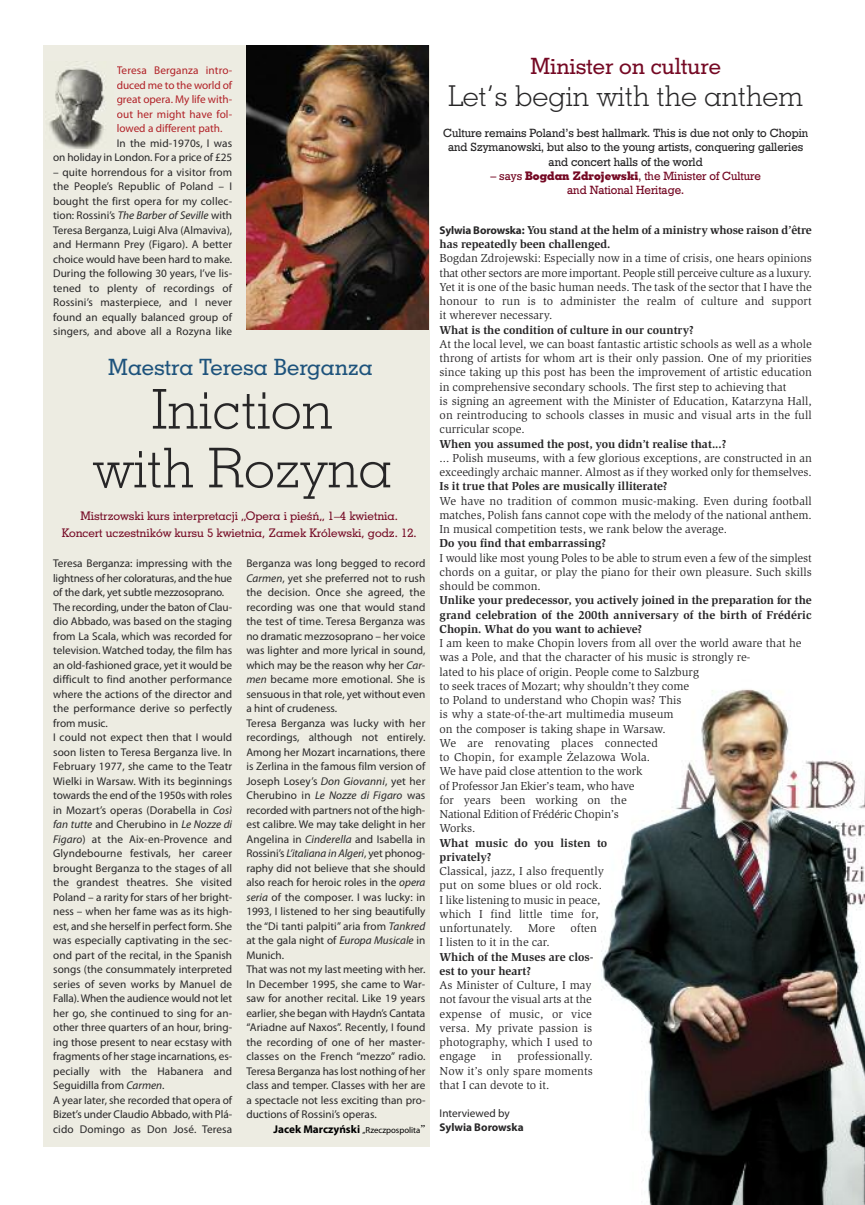
<style>
.page{position:relative;width:865px;height:1205px;background:#fff}
.page>*{position:absolute;margin:0;border:0;box-sizing:border-box;transform-origin:0 0}
.t1{font:55px/58.8px "Geo Slab 703 Lt EU";color:#272627;text-align:center}
.t2{font:28.75px "Geo Slab 703 Lt EU";color:#272627}
.t3{font:22.5px "Geo Slab 703 Md EU";color:#1e537c}
.t4{font:22.5px "Geo Slab 703 Md EU";color:#750924}
.t5{font:11.88px/14.2px "Slimbach Itc TCE";color:#272627;text-align:justify}
.t6{font:700 11.88px/14.2px "Slimbach Itc TCE";color:#272627}
.t7{font:11.88px/14.2px "Geo Slab 712 Md EU";color:#272627;text-align:center}
.t8{font:11.88px/16.5px "Geo Slab 703 Md EU";color:#750924;text-align:center}
.t9{font:11.88px/14px "Geo Slab 712 Md EU";color:#750924;text-align:center}
.t10{font:11.25px/14.5px "Myriad Pro";color:#272627}
.t11{font:11.25px/14.5px "Myriad Pro";color:#b12127;text-align:justify}
.t12{font:700 11.25px "Myriad Pro";color:#000}
.t13{font:700 11.25px "Myriad Pro";color:#272627}
.s1{font-style:italic}
.s2{font-weight:400;font-size:8.75px}
.s3{font-family:"Slimbach Itc TCE";font-weight:400;font-size:11.88px}
.s4{font-family:"Geo Slab 703 X Bd EU"}
.s5{font-family:"Myriad Pro";font-size:11.25px}
.s6{font-family:"Slimbach"}
</style>
<div class="page">
<div style="left:43px;top:45px;width:386px;height:1101px;background:#edece2"></div>
<img style="left:246px;top:46px;width:183px;height:284px">
<img style="left:49px;top:61px;width:56px;height:88px">
<img style="left:601px;top:689px;width:264px;height:516px">
<p class="t11" style="left:117px;top:64px;width:117px">Teresa Berganza intro&shy;duced me to the world of great opera. My life with&shy;out her might have fol&shy;lowed a different path.</p>
<p class="t10" style="left:53px;top:136px;width:180px;text-align:right">In the mid-1970s, I was<br>on holiday in London. For a price of £25</p>
<p class="t10" style="left:53px;top:165px;width:180px;text-align:justify">– quite horrendous for a visitor from the People’s Republic of Poland – I bought the first opera for my collec&shy;tion: Rossini’s <span class="s1">The Barber of Seville</span> with Teresa Berganza, Luigi Alva (Almaviva), and Hermann Prey (Figaro). A better choice would have been hard to make.<br>During the following 30 years, I’ve lis&shy;tened to plenty of recordings of Rossini’s masterpiece, and I never found an equally balanced group of singers, and above all a Rozyna like</p>
<h3 class="t3" style="left:108px;top:354px;width:266px">Maestra Teresa Berganza</h3>
<h1 class="t1" style="left:93px;top:379px;width:300px">Iniction<br>with Rozyna</h1>
<p class="t8" style="left:62px;top:507px;width:356px">Mistrzowski kurs interpretacji „Opera i pieśń„ 1–4 kwietnia.<br>Koncert uczestników kursu 5 kwietnia, Zamek Królewski, godz. 12.</p>
<p class="t10" style="left:53px;top:557px;width:180px">Teresa Berganza: impressing with the lightness of her coloraturas, and the hue of the dark, yet subtle mezzosoprano.<br>The recording, under the baton of Clau&shy;dio Abbado, was based on the staging from La Scala, which was recorded for television. Watched today, the film has an old-fashioned grace, yet it would be difficult to find another performance where the actions of the director and the performance derive so perfectly from music.<br>I could not expect then that I would soon listen to Teresa Berganza live. In February 1977, she came to the Teatr Wielki in Warsaw. With its beginnings towards the end of the 1950s with roles in Mozart’s operas (Dorabella in <span class="s1">Così fan tutte</span> and Cherubino in <span class="s1">Le Nozze di Figaro</span>) at the Aix-en-Provence and Glyndebourne festivals, her career brought Berganza to the stages of all the grandest theatres. She visited Poland – a rarity for stars of her bright&shy;ness – when her fame was as its high&shy;est, and she herself in perfect form. She was especially captivating in the sec&shy;ond part of the recital, in the Spanish songs (the consummately interpreted series of seven works by Manuel de Falla).When the audience would not let her go, she continued to sing for an&shy;other three quarters of an hour, bring&shy;ing those present to near ecstasy with fragments of her stage incarnations, es&shy;pecially with the Habanera and Seguidilla from <span class="s1">Carmen</span>.<br>A year later, she recorded that opera of Bizet’s under Claudio Abbado, with Plá&shy;cido Domingo as Don José. Teresa</p>
<p class="t10" style="left:246px;top:557px;width:181px">Berganza was long begged to record <span class="s1">Carmen</span>, yet she preferred not to rush the decision. Once she agreed, the recording was one that would stand the test of time. Teresa Berganza was no dramatic mezzosoprano – her voice was lighter and more lyrical in sound, which may be the reason why her <span class="s1">Car&shy;men</span> became more emotional. She is sensuous in that role, yet without even a hint of crudeness.<br>Teresa Berganza was lucky with her recordings, although not entirely.<br>Among her Mozart incarnations, there is Zerlina in the famous film version of Joseph Losey’s <span class="s1">Don Giovanni</span>, yet her Cherubino in <span class="s1">Le Nozze di Figaro</span> was recorded with partners not of the high&shy;est calibre. We may take delight in her Angelina in <span class="s1">Cinderella</span> and Isabella in Rossini’s <span class="s1">L’italiana in Algeri</span>, yet phonog&shy;raphy did not believe that she should also reach for heroic roles in the <span class="s1">opera seria</span> of the composer. I was lucky: in 1993, I listened to her sing beautifully the “Di tanti palpiti” aria from <span class="s1">Tankred </span>at the gala night of <span class="s1">Europa Musicale</span> in Munich.<br>That was not my last meeting with her.<br>In December 1995, she came to War&shy;saw for another recital. Like 19 years earlier, she began with Haydn’s Cantata “Ariadne auf Naxos”. Recently, I found the recording of one of her master&shy;classes on the French “mezzo” radio.<br>Teresa Berganza has lost nothing of her class and temper. Classes with her are a spectacle not less exciting than pro&shy;ductions of Rossini’s operas.</p>
<p class="t12" style="left:273px;top:1125px;width:153px">Jacek Marczyński <span class="s2">„Rzeczpospolita</span><span class="s3">”</span></p>
<h3 class="t4" style="left:530px;top:52px;width:192px">Minister on culture</h3>
<h2 class="t2" style="left:448px;top:78px;width:357px">Let’s begin with the anthem</h2>
<p class="t7" style="left:443px;top:126px;width:367px">Culture remains Poland’s best hallmark. This is due not only to Chopin and Szymanowski, but also to the young artists, conquering galleries and concert halls of the world</p>
<p class="t9" style="left:490px;top:169px;width:272px">– says <span class="s4">Bogdan Zdrojewski</span>, the Minister of Culture and National Heritage.</p>
<p class="t6" style="left:439px;top:222px;width:374px"><span class="s5">Sylwia Borowska:</span> You stand at the helm of a ministry whose raison <span class="s6">d’être </span>has repeatedly been challenged.</p>
<p class="t5" style="left:439px;top:251px;width:374px">Bogdan Zdrojewski: Especially now in a time of crisis, one hears opinions that other sectors are more important. People still perceive culture as a luxury.<br>Yet it is one of the basic human needs. The task of the sector that I have the honour to run is to administer the realm of culture and support it wherever necessary.</p>
<p class="t6" style="left:439px;top:322px;width:256px">What is the condition of culture in our country?</p>
<p class="t5" style="left:439px;top:337px;width:374px;text-align:left">At the local level, we can boast fantastic artistic schools as well as a whole throng of artists for whom art is their only passion. One of my priorities since taking up this post has been the improvement of artistic education in comprehensive secondary schools. The first step to achieving that<br>is signing an agreement with the Minister of Education, Katarzyna Hall, on reintroducing to schools classes in music and visual arts in the full curricular scope.</p>
<p class="t6" style="left:439px;top:436px;width:288px">When you assumed the post, you didn’t realise that...?</p>
<p class="t5" style="left:439px;top:451px;width:374px">... Polish museums, with a few glorious exceptions, are constructed in an exceedingly archaic manner. Almost as if they worked only for themselves.</p>
<p class="t6" style="left:439px;top:479px;width:229px">Is it true that Poles are musically illiterate?</p>
<p class="t5" style="left:439px;top:493px;width:374px">We have no tradition of common music-making. Even during football matches, Polish fans cannot cope with the melody of the national anthem.<br>In musical competition tests, we rank below the average.</p>
<p class="t6" style="left:439px;top:536px;width:168px">Do you find that embarrassing?</p>
<p class="t5" style="left:439px;top:550px;width:374px">I would like most young Poles to be able to strum even a few of the simplest chords on a guitar, or play the piano for their own pleasure. Such skills should be common.</p>
<p class="t6" style="left:439px;top:593px;width:374px;text-align:justify">Unlike your predecessor, you actively joined in the preparation for the grand celebration of the 200th anniversary of the birth of Frédéric Chopin. What do you want to achieve?</p>
<p class="t5" style="left:439px;top:636px;width:363px;text-align:left">I am keen to make Chopin lovers from all over the world aware that he was a Pole, and that the character of his music is strongly re-<br>lated to his place of origin. People come to Salzburg<br>to seek traces of Mozart; why shouldn’t they come<br>to Poland to understand who Chopin was? This<br>is why a state-of-the-art multimedia museum<br>on the composer is taking shape in Warsaw.<br>We are renovating places connected<br>to Chopin, for example Żelazowa Wola.<br>We have paid close attention to the work<br>of Professor Jan Ekier’s team, who have<br>for years been working on the<br>National Edition of Frédéric Chopin’s<br>Works.</p>
<p class="t6" style="left:439px;top:835px;width:169px">What music do you listen to privately?</p>
<p class="t5" style="left:439px;top:864px;width:166px;text-align:left">Classical, jazz, I also frequently put on some blues or old rock.<br>I like listening to music in peace, which I find little time for, unfortunately.</p>
<p class="t5" style="left:528px;top:921px;width:28px">More</p>
<p class="t5" style="left:570px;top:921px;width:28px">often</p>
<p class="t5" style="left:439px;top:935px;width:112px">I listen to it in the car.</p>
<p class="t6" style="left:439px;top:949px;width:155px">Which of the Muses are clos&shy;est to your heart?</p>
<p class="t5" style="left:439px;top:978px;width:154px">As Minister of Culture, I may not favour the visual arts at the expense of music, or vice versa. My private passion is photography, which I used to engage</p>
<p class="t5" style="left:439px;top:1049px;width:155px;text-indent:78px">professionally.<br>Now it’s only spare moments that I can devote to it.</p>
<p class="t10" style="left:439px;top:1107px;width:72px">Interviewed by</p>
<p class="t13" style="left:439px;top:1123px;width:85px">Sylwia Borowska</p>
<p class="t5" style="left:491px;top:1049px;width:12px">in</p>
</div>
